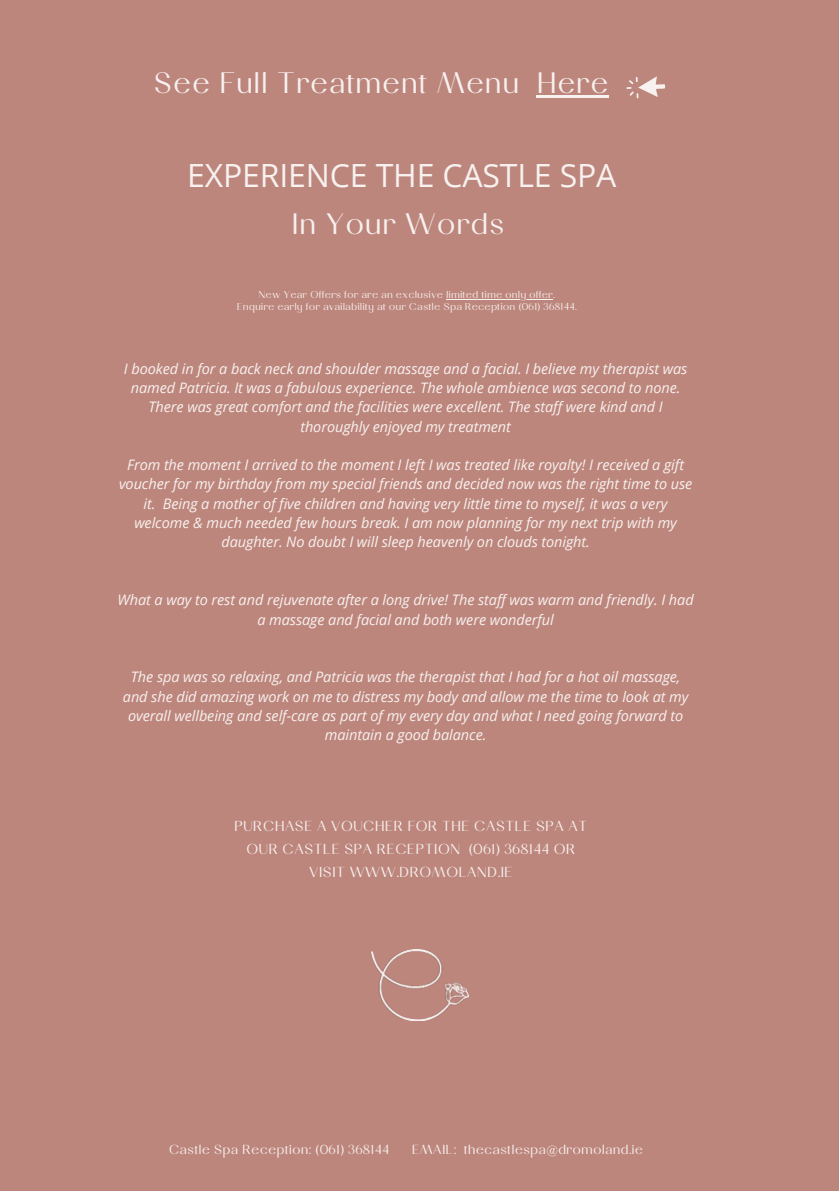
<style>
.page{position:relative;width:839px;height:1191px;background:#fff}
.page>*{position:absolute;margin:0;border:0;box-sizing:border-box;transform-origin:0 0}
.t1{font:32px "Open Sans";letter-spacing:-.005em;color:#f7f1f0}
.t2{font:29.6px "Cosen";color:#f7f1f0}
.t3{font:italic 14.4px/19.2px "Open Sans";letter-spacing:-.005em;color:#f7f1f0;text-align:center}
.t4{font:14.4px/23px "Cosen";letter-spacing:-.005em;color:#f7f1f0;text-align:center}
.t5{font:13.2px "Cosen";color:#f7f1f0}
.t6{font:10px/12.6px "Cosen";color:#f7f1f0;text-align:center}
</style>
<div class="page">
<div style="left:0;top:0;width:838px;height:1191px;background:#bd867c"></div>
<img style="left:371px;top:950px;width:97px;height:70px">
<svg style="left:626px;top:76px;width:39px;height:22px"></svg>
<hr style="left:536px;top:95px;width:73px;height:3px;background:#f7f1f0">
<hr style="left:446px;top:299px;width:107px;height:1px;background:#f7f1f0">
<h2 class="t2" style="left:153px;top:65px;width:457px">See Full Treatment Menu Here</h2>
<h1 class="t1" style="left:187px;top:153px;width:431px">EXPERIENCE THE CASTLE SPA</h1>
<h2 class="t2" style="left:291px;top:207px;width:215px">In Your Words</h2>
<p class="t6" style="left:237px;top:288px;width:342px">New Year Offers for are an exclusive limited time only offer.<br>Enquire early for availability at our Castle Spa Reception (061) 368144.</p>
<p class="t3" style="left:124px;top:358px;width:565px">I booked in for a back neck and shoulder massage and a facial. I believe my therapist was named Patricia. It was a fabulous experience. The whole ambience was second to none.<br>There was great comfort and the facilities were excellent. The staff were kind and I thoroughly enjoyed my treatment</p>
<p class="t3" style="left:119px;top:455px;width:574px">From the moment I arrived to the moment I left I was treated like royalty! I received a gift voucher for my birthday from my special friends and decided now was the right time to use it. Being a mother of five children and having very little time to myself, it was a very welcome &amp; much needed few hours break. I am now planning for my next trip with my daughter. No doubt I will sleep heavenly on clouds tonight.</p>
<p class="t3" style="left:118px;top:590px;width:577px">What a way to rest and rejuvenate after a long drive! The staff was warm and friendly. I had a massage and facial and both were wonderful</p>
<p class="t3" style="left:123px;top:667px;width:567px">The spa was so relaxing, and Patricia was the therapist that I had for a hot oil massage, and she did amazing work on me to distress my body and allow me the time to look at my overall wellbeing and self-care as part of my every day and what I need going forward to maintain a good balance.</p>
<p class="t4" style="left:234px;top:814px;width:355px">PURCHASE A VOUCHER FOR THE CASTLE SPA AT<br>OUR CASTLE SPA RECEPTION (061) 368144 OR<br>VISIT WWW.DROMOLAND.IE</p>
<p class="t5" style="left:169px;top:1142px;width:222px">Castle Spa Reception: (061) 368144</p>
<p class="t5" style="left:412px;top:1142px;width:233px">EMAIL: thecastlespa@dromoland.ie</p>
</div>
